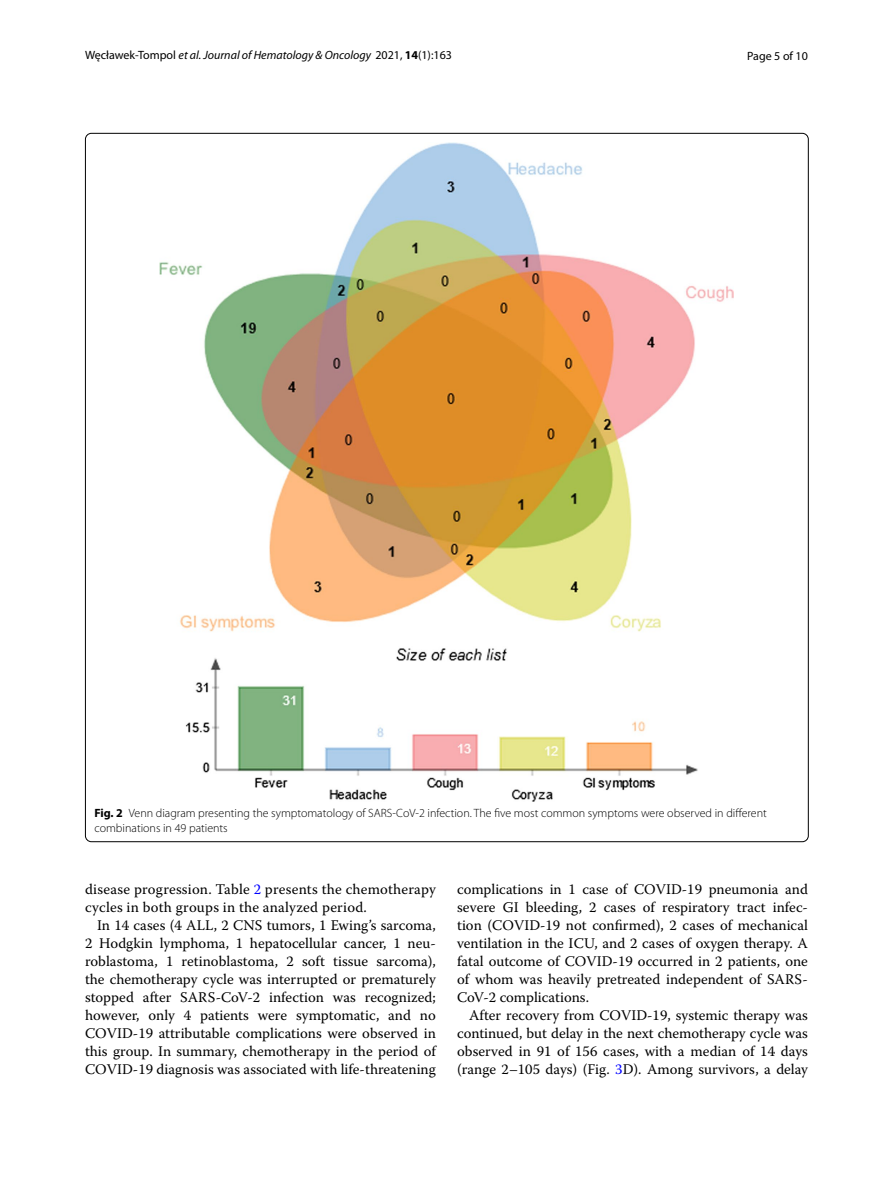
<style>
.page{position:relative;width:893px;height:1187px;background:#fff}
.page>*{position:absolute;margin:0;border:0;box-sizing:border-box;transform-origin:0 0}
.t1{font:14.7px/18px "Warnock Pro";letter-spacing:.005em;color:#000;text-align:justify}
.t2{font:300 12px/15px "Myriad Pro";color:#000}
.t3{font:italic 12px "Myriad Pro";color:#000}
.t4{font:12px "Myriad Pro";color:#000}
.s1{font-style:normal}
.s2{font-weight:700;font-style:normal}
.s3{font-weight:700}
.s4{color:#00f}
</style>
<div class="page">
<img style="left:160px;top:142px;width:574px;height:659px">
<p class="t3" style="left:85px;top:48px;width:368px"><span class="s1">Węcławek‑Tompol</span> et al. Journal of Hematology &amp; Oncology <span class="s1">2021,</span> <span class="s2">14</span><span class="s1">(1):163</span></p>
<p class="t4" style="left:747px;top:48px;width:62px">Page 5 of 10</p>
<p class="t2" style="left:94px;top:805px;width:674px"><span class="s3">Fig. 2</span> Venn diagram presenting the symptomatology of SARS-CoV-2 infection. The five most common symptoms were observed in different combinations in 49 patients</p>
<p class="t1" style="left:85px;top:879px;width:352px">disease progression. Table <span class="s4">2</span> presents the chemotherapy cycles in both groups in the analyzed period.</p>
<p class="t1" style="left:85px;top:915px;width:352px;text-indent:12px">In 14 cases (4 ALL, 2 CNS tumors, 1 Ewing’s sarcoma, 2 Hodgkin lymphoma, 1 hepatocellular cancer, 1 neu&shy;roblastoma, 1 retinoblastoma, 2 soft tissue sarcoma), the chemotherapy cycle was interrupted or prematurely stopped after SARS-CoV-2 infection was recognized; however, only 4 patients were symptomatic, and no COVID-19 attributable complications were observed in this group. In summary, chemotherapy in the period of COVID-19 diagnosis was associated with life-threatening</p>
<p class="t1" style="left:457px;top:879px;width:352px">complications in 1 case of COVID-19 pneumonia and severe GI bleeding, 2 cases of respiratory tract infec&shy;tion (COVID-19 not confirmed), 2 cases of mechanical ventilation in the ICU, and 2 cases of oxygen therapy. A fatal outcome of COVID-19 occurred in 2 patients, one of whom was heavily pretreated independent of SARS-CoV-2 complications.</p>
<p class="t1" style="left:457px;top:1005px;width:352px;text-indent:12px">After recovery from COVID-19, systemic therapy was continued, but delay in the next chemotherapy cycle was observed in 91 of 156 cases, with a median of 14 days (range 2–105 days) (Fig. <span class="s4">3</span>D). Among survivors, a delay</p>
</div>
